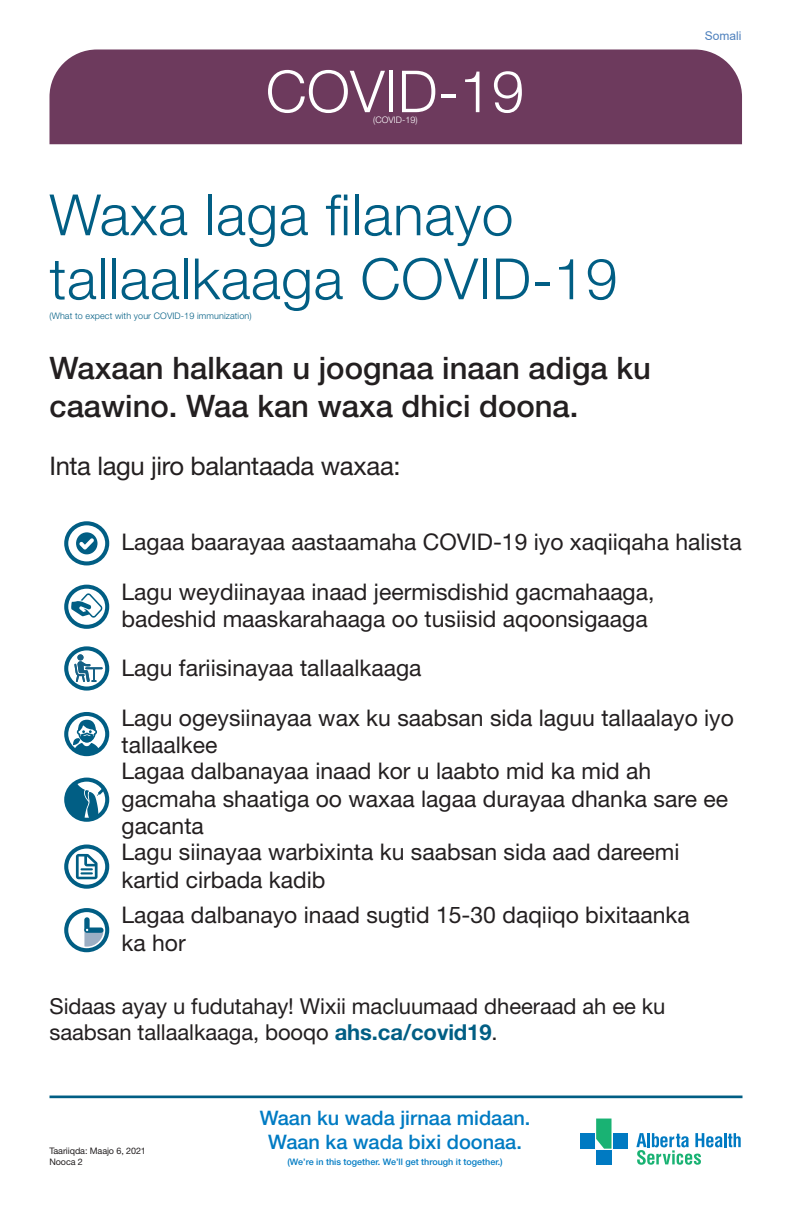
<style>
.page{position:relative;width:792px;height:1224px;background:#fff}
.page>*{position:absolute;margin:0;border:0;box-sizing:border-box;transform-origin:0 0}
.t1{font:300 58px "Helvetica Neue LT Std";letter-spacing:.005em;color:#fff}
.t2{font:300 57px/64px "Helvetica Neue LT Std";letter-spacing:.01em;color:#015e84}
.t3{font:500 31px/37.8px "Helvetica Neue LT Std";color:#231f20}
.t4{font:25.6px "Helvetica Neue LT Std";letter-spacing:-.015em;color:#231f20}
.t5{font:23px/27.5px "Helvetica Neue LT Std";color:#231f20}
.t6{font:22px/26.4px "Helvetica Neue LT Std";letter-spacing:-.005em;color:#231f20}
.t7{font:500 20px/24px "Helvetica Neue LT Std";color:#007bc3;text-align:center}
.t8{font:12px "Arial";color:#4f81bd}
.t9{font:500 9px "Helvetica Neue LT Std";color:#007bc3}
.t10{font:300 9px "Helvetica Neue LT Std";letter-spacing:.01em;color:#015e84}
.t11{font:9px/10.8px "Helvetica Neue LT Std";letter-spacing:-.01em;color:#231f20}
.t12{font:300 9px "Helvetica Neue LT Std";letter-spacing:.005em;color:#fff}
.s1{font-weight:700;color:#015e84}
</style>
<div class="page">
<div style="left:49px;top:49px;width:693px;height:95px;background:#6d3a5d"></div>
<hr style="left:50px;top:1096px;width:692px;height:2px;background:#015e84">
<hr style="left:724px;top:1133px;width:3px;height:14px;background:#007ac2">
<svg style="left:728px;top:1133px;width:13px;height:14px"></svg>
<svg style="left:636px;top:1133px;width:86px;height:32px"></svg>
<div style="left:580px;top:1133px;width:15px;height:16px;background:#007ac2"></div>
<div style="left:613px;top:1133px;width:15px;height:16px;background:#007ac2"></div>
<div style="left:596px;top:1150px;width:16px;height:15px;background:#007ac2"></div>
<svg style="left:596px;top:1119px;width:16px;height:30px"></svg>
<div style="left:64px;top:585px;width:45px;height:44px;border:4px solid #015e84;border-radius:50%"></div>
<svg style="left:71px;top:593px;width:32px;height:25px"></svg>
<div style="left:64px;top:712px;width:45px;height:44px;border:4px solid #015e84;border-radius:50%"></div>
<svg style="left:73px;top:720px;width:26px;height:34px"></svg>
<div style="left:64px;top:521px;width:45px;height:44px;border:4px solid #015e84;border-radius:50%"></div>
<svg style="left:76px;top:532px;width:22px;height:22px"></svg>
<div style="left:64px;top:646px;width:45px;height:45px;border:4px solid #015e84;border-radius:50%"></div>
<svg style="left:74px;top:654px;width:29px;height:28px"></svg>
<div style="left:77px;top:654px;width:7px;height:7px;background:#166085;border-radius:50%"></div>
<div style="left:64px;top:778px;width:45px;height:44px;border:4px solid #015e84;border-radius:50%"></div>
<svg style="left:67px;top:783px;width:39px;height:36px"></svg>
<div style="left:64px;top:845px;width:45px;height:44px;border:4px solid #015e84;border-radius:50%"></div>
<svg style="left:76px;top:854px;width:22px;height:25px"></svg>
<div style="left:64px;top:908px;width:45px;height:44px;border:4px solid #015e84;border-radius:50%"></div>
<svg style="left:64px;top:911px;width:40px;height:39px"></svg>
<p class="t1" style="left:266px;top:56px;width:260px">COVID-19</p>
<p class="t12" style="left:373px;top:114px;width:46px">(COVID-19)</p>
<p class="t2" style="left:50px;top:182px;width:570px">Waxa laga filanayo tallaalkaaga COVID-19</p>
<p class="t10" style="left:50px;top:310px;width:204px">(What to expect with your COVID-19 immunization)</p>
<p class="t3" style="left:50px;top:349px;width:603px">Waxaan halkaan u joognaa inaan adiga ku caawino. Waa kan waxa dhici doona.</p>
<p class="t4" style="left:50px;top:451px;width:353px">Inta lagu jiro balantaada waxaa:</p>
<p class="t8" style="left:705px;top:28px;width:38px">Somali</p>
<p class="t5" style="left:122px;top:528px;width:622px">Lagaa baarayaa aastaamaha COVID-19 iyo xaqiiqaha halista</p>
<p class="t5" style="left:122px;top:577px;width:535px">Lagu weydiinayaa inaad jeermisdishid gacmahaaga, badeshid maaskarahaaga oo tusiisid aqoonsigaaga</p>
<p class="t5" style="left:122px;top:654px;width:302px">Lagu fariisinayaa tallaalkaaga</p>
<p class="t5" style="left:122px;top:703px;width:614px">Lagu ogeysiinayaa wax ku saabsan sida laguu tallaalayo iyo tallaalkee</p>
<p class="t5" style="left:122px;top:757px;width:608px">Lagaa dalbanayaa inaad kor u laabto mid ka mid ah gacmaha shaatiga oo waxaa lagaa durayaa dhanka sare ee gacanta</p>
<p class="t5" style="left:122px;top:838px;width:560px">Lagu siinayaa warbixinta ku saabsan sida aad dareemi kartid cirbada kadib</p>
<p class="t5" style="left:122px;top:901px;width:570px">Lagaa dalbanayo inaad sugtid 15-30 daqiiqo bixitaanka ka hor</p>
<p class="t6" style="left:50px;top:993px;width:617px">Sidaas ayay u fudutahay! Wixii macluumaad dheeraad ah ee ku saabsan tallaalkaaga, booqo <span class="s1">ahs.ca/covid19</span>.</p>
<p class="t11" style="left:50px;top:1145px;width:98px">Taariiqda: Maajo 6, 2021<br>Nooca 2</p>
<p class="t7" style="left:260px;top:1106px;width:272px">Waan ku wada jirnaa midaan.<br>Waan ka wada bixi doonaa.</p>
<p class="t9" style="left:287px;top:1156px;width:217px">(We’re in this together. We’ll get through it together.)</p>
</div>
